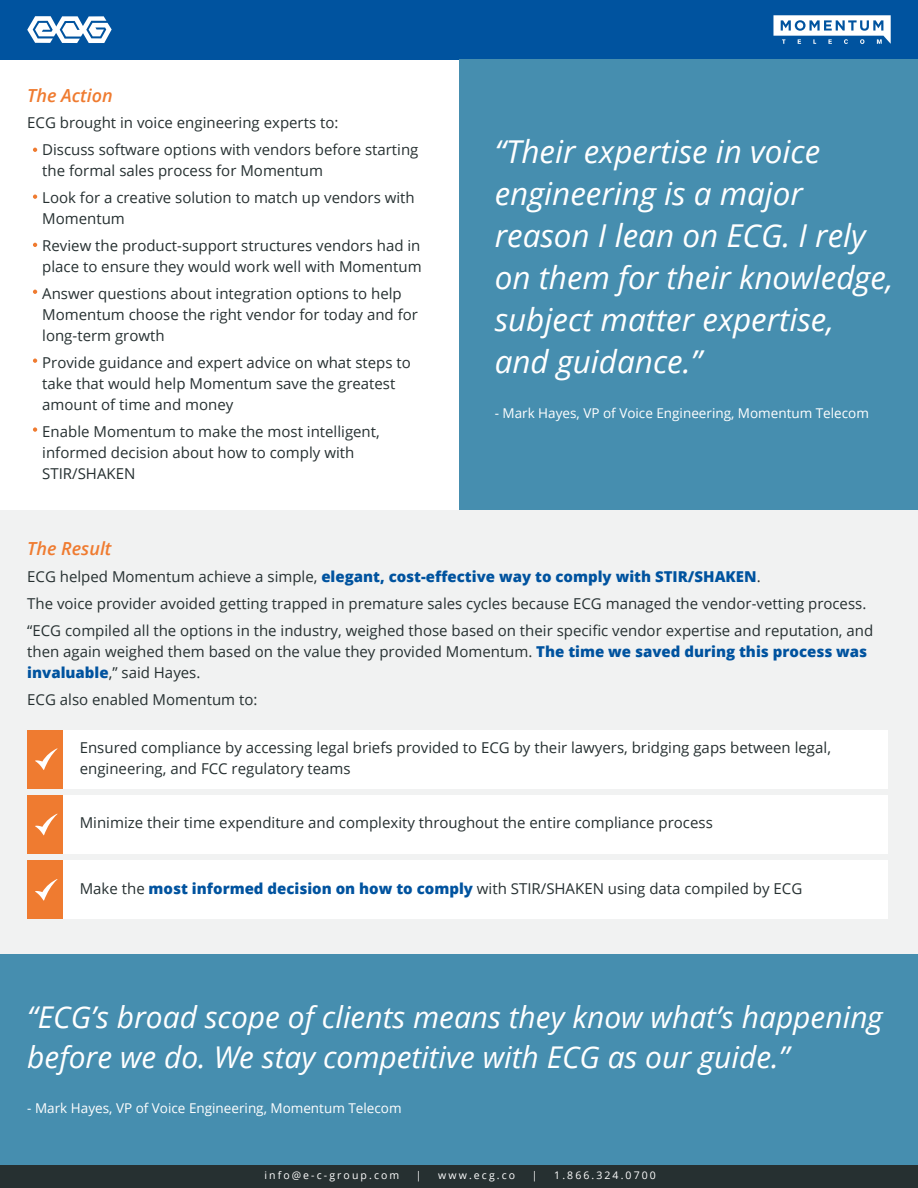
<style>
.page{position:relative;width:918px;height:1188px;background:#fff}
.page>*{position:absolute;margin:0;border:0;box-sizing:border-box;transform-origin:0 0}
.t1{font:italic 31.5px/42px "Open Sans";color:#fff}
.t2{font:italic 30px/40.5px "Open Sans";color:#fff}
.t3{font:italic 600 18px "Open Sans";color:#ef7b30}
.t4{font:15px/21px "Open Sans";color:#263031}
.t5{font:13.5px "Open Sans";color:#fff}
.t6{font:10.5px "Open Sans";letter-spacing:.2em;color:#fff}
.s1{font-weight:800;color:#00539f}
</style>
<div class="page">
<div style="left:0;top:953px;width:918px;height:225px;background:#468eaf"></div>
<div style="left:0;top:510px;width:918px;height:443px;background:#f1f2f2"></div>
<div style="left:27px;top:730px;width:861px;height:58px;background:#fff"></div>
<div style="left:27px;top:795px;width:861px;height:59px;background:#fff"></div>
<div style="left:27px;top:860px;width:861px;height:59px;background:#fff"></div>
<div style="left:0;top:0;width:918px;height:59px;background:#00539f"></div>
<svg style="left:27px;top:16px;width:85px;height:27px"></svg>
<svg style="left:773px;top:15px;width:118px;height:29px"></svg>
<svg style="left:33px;top:148px;width:4px;height:4px"></svg>
<svg style="left:33px;top:195px;width:4px;height:4px"></svg>
<svg style="left:33px;top:243px;width:4px;height:4px"></svg>
<svg style="left:33px;top:290px;width:4px;height:4px"></svg>
<svg style="left:33px;top:359px;width:4px;height:4px"></svg>
<svg style="left:33px;top:427px;width:4px;height:5px"></svg>
<div style="left:459px;top:59px;width:459px;height:451px;background:#468eaf"></div>
<div style="left:0;top:1165px;width:918px;height:23px;background:#263031"></div>
<div style="left:27px;top:730px;width:36px;height:58px;background:#ef7b30"></div>
<svg style="left:35px;top:748px;width:22px;height:22px"></svg>
<div style="left:27px;top:795px;width:36px;height:59px;background:#ef7b30"></div>
<svg style="left:35px;top:814px;width:22px;height:21px"></svg>
<div style="left:27px;top:860px;width:36px;height:59px;background:#ef7b30"></div>
<svg style="left:35px;top:879px;width:22px;height:22px"></svg>
<p class="t3" style="left:27px;top:83px;width:87px">The Action</p>
<p class="t4" style="left:42px;top:108px;width:378px;line-height:27px;text-indent:-15px">ECG brought in voice engineering experts to:<br>Discuss software options with vendors before starting</p>
<p class="t4" style="left:42px;top:156px;width:374px;line-height:27px">the formal sales process for Momentum<br>Look for a creative solution to match up vendors with</p>
<p class="t4" style="left:42px;top:204px;width:380px;line-height:27px">Momentum<br>Review the product-support structures vendors had in</p>
<p class="t4" style="left:42px;top:252px;width:381px;line-height:27px">place to ensure they would work well with Momentum<br>Answer questions about integration options to help</p>
<p class="t4" style="left:42px;top:303px;width:377px">Momentum choose the right vendor for today and for long-term growth</p>
<p class="t4" style="left:42px;top:351px;width:370px">Provide guidance and expert advice on what steps to take that would help Momentum save the greatest amount of time and money</p>
<p class="t4" style="left:42px;top:420px;width:339px">Enable Momentum to make the most intelligent, informed decision about how to comply with<br>STIR/SHAKEN</p>
<h1 class="t1" style="left:495px;top:130px;width:400px">“Their expertise in voice engineering is a major reason I lean on ECG. I rely on them for their knowledge, subject matter expertise, and guidance.”</h1>
<p class="t5" style="left:495px;top:404px;width:376px">- Mark Hayes, VP of Voice Engineering, Momentum Telecom</p>
<p class="t3" style="left:27px;top:536px;width:86px">The Result</p>
<p class="t4" style="left:27px;top:563px;width:847px;line-height:27px">ECG helped Momentum achieve a simple, <span class="s1">elegant, cost-effective way to comply with STIR/SHAKEN</span>.<br>The voice provider avoided getting trapped in premature sales cycles because ECG managed the vendor-vetting process. “ECG compiled all the options in the industry, weighed those based on their specific vendor expertise and reputation, and</p>
<p class="t4" style="left:27px;top:641px;width:842px">then again weighed them based on the value they provided Momentum. <span class="s1">The time we saved during this process was invaluable</span>,” said Hayes.</p>
<p class="t4" style="left:27px;top:689px;width:232px">ECG also enabled Momentum to:</p>
<p class="t4" style="left:80px;top:737px;width:753px">Ensured compliance by accessing legal briefs provided to ECG by their lawyers, bridging gaps between legal, engineering, and FCC regulatory teams</p>
<p class="t4" style="left:80px;top:812px;width:635px">Minimize their time expenditure and complexity throughout the entire compliance process</p>
<p class="t4" style="left:80px;top:878px;width:724px">Make the <span class="s1">most informed decision on how to comply</span> with STIR/SHAKEN using data compiled by ECG</p>
<h2 class="t2" style="left:27px;top:996px;width:857px">“ECG’s broad scope of clients means they know what’s happening before we do. We stay competitive with ECG as our guide.”</h2>
<p class="t5" style="left:27px;top:1099px;width:376px">- Mark Hayes, VP of Voice Engineering, Momentum Telecom</p>
<p class="t6" style="left:264px;top:1168px;width:136px">info@e-c-group.com</p>
<p class="t6" style="left:416px;top:1168px;width:7px">|</p>
<p class="t6" style="left:438px;top:1168px;width:78px">www.ecg.co</p>
<p class="t6" style="left:532px;top:1168px;width:7px">|</p>
<p class="t6" style="left:554px;top:1168px;width:103px">1.866.324.0700</p>
</div>
